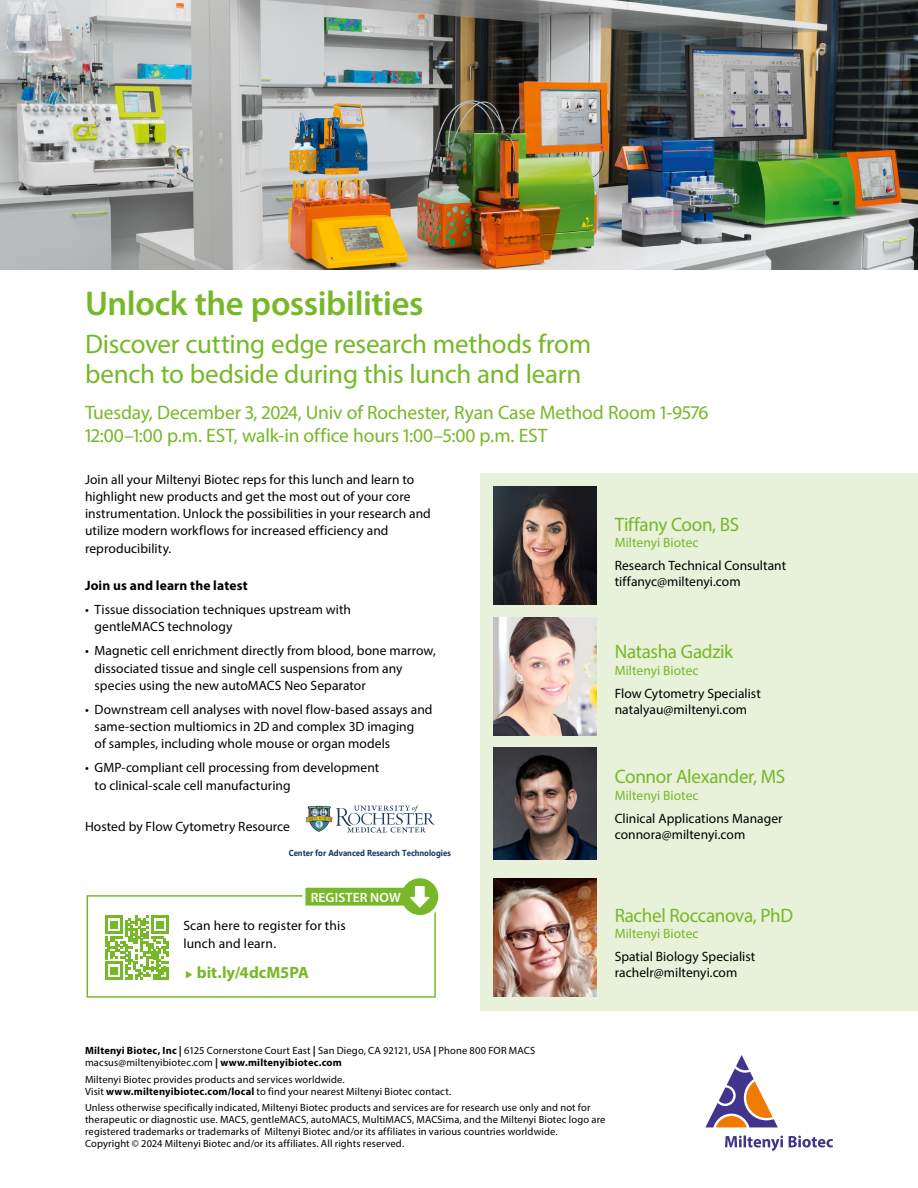
<style>
.page{position:relative;width:918px;height:1188px;background:#fff}
.page>*{position:absolute;margin:0;border:0;box-sizing:border-box;transform-origin:0 0}
.t1{font:600 34.5px "Myriad Pro";letter-spacing:-.01em;color:#76b828}
.t2{font:27px/30px "Myriad Pro";letter-spacing:-.01em;color:#76b828}
.t3{font:19.5px/23.4px "Myriad Pro";letter-spacing:-.01em;color:#76b828}
.t4{font:700 16.5px "Myriad Pro";color:#76b828}
.t5{font:13.5px/17.2px "Myriad Pro";letter-spacing:.005em;color:#000}
.t6{font:13.5px "Myriad Pro";letter-spacing:.005em;color:#76b828}
.t7{font:700 13.5px "Myriad Pro";letter-spacing:.01em;color:#000}
.t8{font:600 13.5px "Myriad Pro";letter-spacing:.01em;color:#fff}
.t9{font:10.5px/12px "Myriad Pro";letter-spacing:.015em;color:#000}
.t10{font:700 8.7px "Gadugi";color:#1a3966;scale:.9 1}
.s1{font-weight:700}
</style>
<div class="page">
<svg style="left:705px;top:1055px;width:73px;height:72px"></svg>
<svg style="left:725px;top:1135px;width:108px;height:16px"></svg>
<img style="left:0;top:0;width:918px;height:270px">
<div style="left:480px;top:473px;width:438px;height:538px;background:#e8f1d9"></div>
<img style="left:493px;top:617px;width:104px;height:118px">
<img style="left:493px;top:879px;width:104px;height:118px">
<img style="left:493px;top:486px;width:104px;height:118px">
<img style="left:493px;top:748px;width:104px;height:111px">
<svg style="left:306px;top:805px;width:129px;height:28px"></svg>
<svg style="left:86px;top:878px;width:353px;height:120px"></svg>
<h1 class="t1" style="left:85px;top:281px;width:340px">Unlock the possibilities</h1>
<h2 class="t2" style="left:85px;top:329px;width:508px">Discover cutting edge research methods from bench to bedside during this lunch and learn</h2>
<h3 class="t3" style="left:85px;top:400px;width:625px">Tuesday, December 3, 2024, Univ of Rochester, Ryan Case Method Room 1-9576<br>12:00–1:00 p.m. EST, walk-in office hours 1:00–5:00 p.m. EST</h3>
<p class="t5" style="left:85px;top:470px;width:347px">Join all your Miltenyi Biotec reps for this lunch and learn to highlight new products and get the most out of your core instrumentation. Unlock the possibilities in your research and utilize modern workflows for increased efficiency and reproducibility.</p>
<p class="t7" style="left:85px;top:577px;width:164px">Join us and learn the latest</p>
<p class="t5" style="left:95px;top:601px;width:258px;text-indent:-10px">• Tissue dissociation techniques upstream with gentleMACS technology</p>
<p class="t5" style="left:95px;top:642px;width:343px;text-indent:-10px">• Magnetic cell enrichment directly from blood, bone marrow, dissociated tissue and single cell suspensions from any species using the new autoMACS Neo Separator</p>
<p class="t5" style="left:95px;top:701px;width:339px;text-indent:-10px">• Downstream cell analyses with novel flow-based assays and same-section multiomics in 2D and complex 3D imaging<br>of samples, including whole mouse or organ models</p>
<p class="t5" style="left:95px;top:759px;width:286px;text-indent:-10px">• GMP-compliant cell processing from development to clinical-scale cell manufacturing</p>
<p class="t5" style="left:85px;top:818px;width:206px">Hosted by Flow Cytometry Resource</p>
<h3 class="t3" style="left:615px;top:512px;width:126px">Tiffany Coon, BS</h3>
<p class="t6" style="left:615px;top:534px;width:85px">Miltenyi Biotec</p>
<p class="t5" style="left:615px;top:557px;width:173px;line-height:16.2px">Research Technical Consultant tiffanyc@miltenyi.com</p>
<h3 class="t3" style="left:615px;top:640px;width:120px">Natasha Gadzik</h3>
<p class="t6" style="left:615px;top:662px;width:85px">Miltenyi Biotec</p>
<p class="t5" style="left:615px;top:685px;width:148px;line-height:16.2px">Flow Cytometry Specialist natalyau@miltenyi.com</p>
<h3 class="t3" style="left:615px;top:765px;width:172px">Connor Alexander, MS</h3>
<p class="t6" style="left:615px;top:787px;width:85px">Miltenyi Biotec</p>
<p class="t5" style="left:615px;top:810px;width:169px;line-height:16.2px">Clinical Applications Manager connora@miltenyi.com</p>
<p class="t10" style="left:289px;top:848px;width:182px">Center for Advanced Research Technologies</p>
<p class="t8" style="left:311px;top:889px;width:92px">REGISTER NOW</p>
<p class="t5" style="left:183px;top:917px;width:164px">Scan here to register for this lunch and learn.</p>
<p class="t4" style="left:197px;top:962px;width:114px">bit.ly/4dcM5PA</p>
<h3 class="t3" style="left:615px;top:904px;width:180px">Rachel Roccanova, PhD</h3>
<p class="t6" style="left:615px;top:925px;width:85px">Miltenyi Biotec</p>
<p class="t5" style="left:615px;top:948px;width:142px;line-height:16.2px">Spatial Biology Specialist rachelr@miltenyi.com</p>
<p class="t9" style="left:85px;top:1045px;width:452px"><span class="s1">Miltenyi Biotec, Inc |</span> 6125 Cornerstone Court East <span class="s1">|</span> San Diego, CA 92121, USA <span class="s1">|</span> Phone 800 FOR MACS macsus@miltenyibiotec.com <span class="s1">| www.miltenyibiotec.com</span></p>
<p class="t9" style="left:85px;top:1073px;width:368px">Miltenyi Biotec provides products and services worldwide.<br>Visit <span class="s1">www.miltenyibiotec.com/local</span> to find your nearest Miltenyi Biotec contact.</p>
<p class="t9" style="left:85px;top:1101px;width:522px">Unless otherwise specifically indicated, Miltenyi Biotec products and services are for research use only and not for therapeutic or diagnostic use. MACS, gentleMACS, autoMACS, MultiMACS, MACSima, and the Miltenyi Biotec logo are registered trademarks or trademarks of Miltenyi Biotec and/or its affiliates in various countries worldwide.<br>Copyright © 2024 Miltenyi Biotec and/or its affiliates. All rights reserved.</p>
</div>
